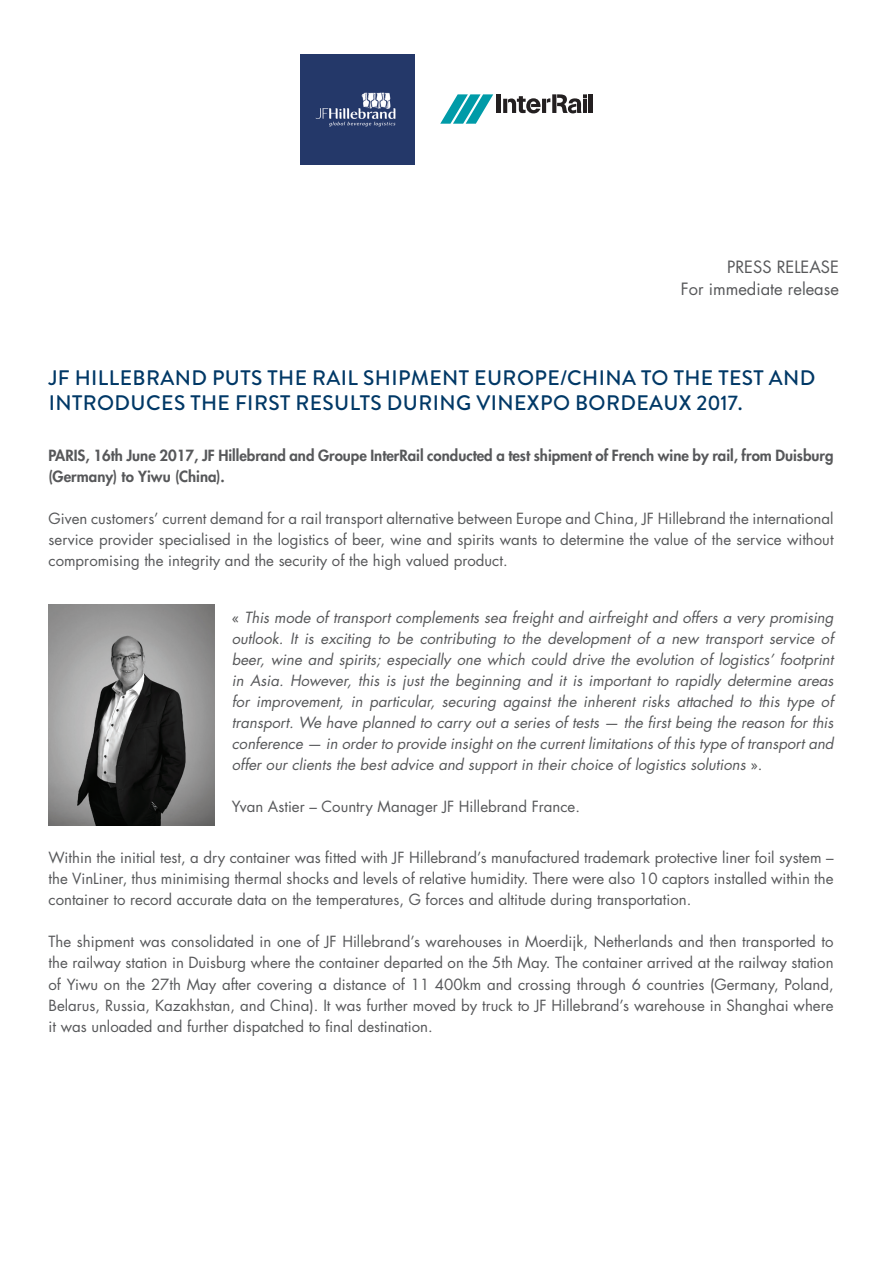
<style>
.page{position:relative;width:893px;height:1263px;background:#fff}
.page>*{position:absolute;margin:0;border:0;box-sizing:border-box;transform-origin:0 0}
.t1{font:500 21px/25.2px "Brandon Grotesque";letter-spacing:.02em;color:#003866}
.t2{font:16.5px "Futura Std";color:#57585a}
.t3{font:15px/21px "Futura Std";color:#57585a;text-align:justify}
.t4{font:italic 15px/21px "Futura Std";color:#57585a;text-align:justify}
.t5{font:800 15px/21px "Futura Std";color:#57585a}
.s1{font-style:normal}
</style>
<div class="page">
<img style="left:49px;top:604px;width:165px;height:221px">
<img style="left:300px;top:54px;width:114px;height:110px">
<hr style="left:497px;top:94px;width:4px;height:19px;background:#231f20">
<svg style="left:503px;top:94px;width:84px;height:19px"></svg>
<hr style="left:583px;top:99px;width:4px;height:14px;background:#231f20">
<hr style="left:589px;top:94px;width:4px;height:19px;background:#231f20">
<svg style="left:440px;top:94px;width:53px;height:30px"></svg>
<p class="t2" style="left:727px;top:256px;width:113px">PRESS RELEASE</p>
<p class="t2" style="left:681px;top:278px;width:160px">For immediate release</p>
<p class="t1" style="left:49px;top:365px;width:768px">JF HILLEBRAND PUTS THE RAIL SHIPMENT EUROPE/CHINA TO THE TEST AND<br>INTRODUCES THE FIRST RESULTS DURING VINEXPO BORDEAUX 2017.</p>
<p class="t5" style="left:49px;top:445px;width:786px">PARIS, 16th June 2017, JF Hillebrand and Groupe InterRail conducted a test shipment of French wine by rail, from Duisburg (Germany) to Yiwu (China).</p>
<p class="t3" style="left:49px;top:508px;width:786px">Given customers’ current demand for a rail transport alternative between Europe and China, JF Hillebrand the international service provider specialised in the logistics of beer, wine and spirits wants to determine the value of the service without compromising the integrity and the security of the high valued product.</p>
<p class="t4" style="left:232px;top:607px;width:603px"><span class="s1">«</span> This mode of transport complements sea freight and airfreight and offers a very promising outlook. It is exciting to be contributing to the development of a new transport service of beer, wine and spirits; especially one which could drive the evolution of logistics’ footprint in Asia. However, this is just the beginning and it is important to rapidly determine areas for improvement, in particular, securing against the inherent risks attached to this type of transport. We have planned to carry out a series of tests — the first being the reason for this conference — in order to provide insight on the current limitations of this type of transport and offer our clients the best advice and support in their choice of logistics solutions <span class="s1">».</span></p>
<p class="t3" style="left:232px;top:796px;width:350px">Yvan Astier – Country Manager JF Hillebrand France.</p>
<p class="t3" style="left:49px;top:848px;width:786px">Within the initial test, a dry container was fitted with JF Hillebrand’s manufactured trademark protective liner foil system – the VinLiner, thus minimising thermal shocks and levels of relative humidity. There were also 10 captors installed within the container to record accurate data on the temperatures, G forces and altitude during transportation.</p>
<p class="t3" style="left:49px;top:932px;width:787px">The shipment was consolidated in one of JF Hillebrand’s warehouses in Moerdijk, Netherlands and then transported to the railway station in Duisburg where the container departed on the 5th May. The container arrived at the railway station of Yiwu on the 27th May after covering a distance of 11 400km and crossing through 6 countries (Germany, Poland, Belarus, Russia, Kazakhstan, and China). It was further moved by truck to JF Hillebrand’s warehouse in Shanghai where it was unloaded and further dispatched to final destination.</p>
</div>
